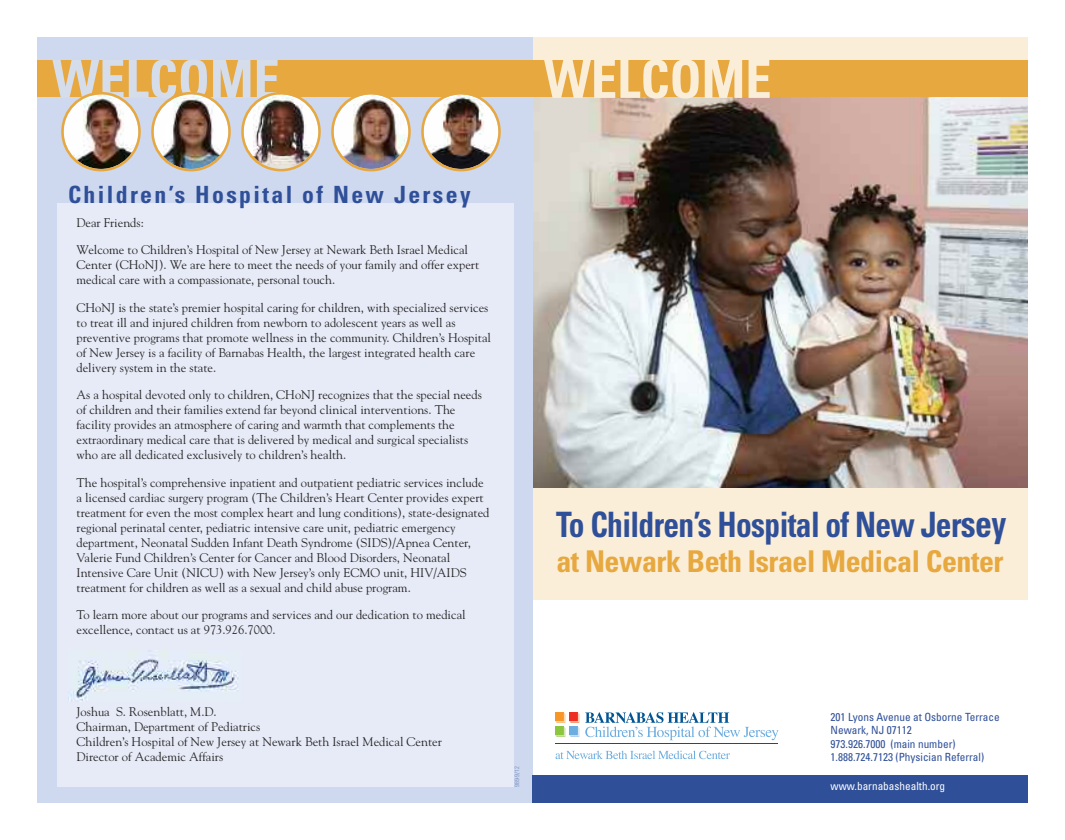
<style>
.page{position:relative;width:1065px;height:840px;background:#fff}
.page>*{position:absolute;margin:0;border:0;box-sizing:border-box;transform-origin:0 0}
.t1{font:700 condensed 52.5px "Univers";color:#d5dcea}
.t2{font:700 condensed 52.5px "Univers";color:#faeed8}
.t3{font:700 condensed 35px "Univers";letter-spacing:-.02em;color:#2f4f98;scale:.9 1}
.t4{font:700 condensed 30px "Univers";letter-spacing:-.015em;color:#e7a83f}
.t5{font:700 condensed 23.75px "Univers";letter-spacing:.1em;color:#2f4f98}
.t6{font:12.5px/15px "Goudy";color:#272627}
.t7{font:condensed 11.25px/13.5px "Univers";color:#2f4f98}
.t8{font:condensed 11.25px "Univers";color:#fff}
.t9{font:300 condensed 6.25px "Univers";color:#6d83b7}
.s1{font-size:37.5px}
</style>
<div class="page">
<div style="left:532px;top:38px;width:496px;height:561px;background:#faeed8"></div>
<img style="left:532px;top:97px;width:496px;height:390px">
<div style="left:38px;top:38px;width:494px;height:764px;background:#ced8ef"></div>
<div style="left:57px;top:204px;width:456px;height:583px;background:#e7ebf7"></div>
<div style="left:38px;top:60px;width:990px;height:37px;background:#e7a83f"></div>
<hr style="left:555px;top:743px;width:223px;height:1px;background:#005595">
<svg style="left:556px;top:751px;width:174px;height:8px"></svg>
<svg style="left:555px;top:712px;width:224px;height:28px"></svg>
<div style="left:532px;top:775px;width:496px;height:27px;background:#2f4f98"></div>
<img style="left:61px;top:94px;width:80px;height:77px">
<img style="left:151px;top:94px;width:80px;height:77px">
<img style="left:241px;top:94px;width:80px;height:77px">
<img style="left:331px;top:94px;width:80px;height:77px">
<img style="left:421px;top:94px;width:80px;height:77px">
<img style="left:68px;top:651px;width:170px;height:51px">
<h1 class="t1" style="left:52px;top:60px;width:229px">WELCOME</h1>
<h1 class="t2" style="left:544px;top:60px;width:229px">WELCOME</h1>
<h3 class="t5" style="left:68px;top:186px;width:404px">Children’s Hospital of New Jersey</h3>
<p class="t6" style="left:77px;top:215px;width:69px">Dear Friends:</p>
<p class="t6" style="left:77px;top:243px;width:404px">Welcome to Children’s Hospital of New Jersey at Newark Beth Israel Medical<br>Center (CHoNJ). We are here to meet the needs of your family and offer expert medical care with a compassionate, personal touch.</p>
<p class="t6" style="left:77px;top:300px;width:416px">CHoNJ is the state’s premier hospital caring for children, with specialized services to treat ill and injured children from newborn to adolescent years as well as preventive programs that promote wellness in the community. Children’s Hospital of New Jersey is a facility of Barnabas Health, the largest integrated health care delivery system in the state.</p>
<p class="t6" style="left:77px;top:388px;width:407px">As a hospital devoted only to children, CHoNJ recognizes that the special needs of children and their families extend far beyond clinical interventions. The facility provides an atmosphere of caring and warmth that complements the extraordinary medical care that is delivered by medical and surgical specialists who are all dedicated exclusively to children’s health.</p>
<p class="t6" style="left:77px;top:475px;width:414px">The hospital’s comprehensive inpatient and outpatient pediatric services include a licensed cardiac surgery program (The Children’s Heart Center provides expert treatment for even the most complex heart and lung conditions), state-designated regional perinatal center, pediatric intensive care unit, pediatric emergency department, Neonatal Sudden Infant Death Syndrome (SIDS)/Apnea Center, Valerie Fund Children’s Center for Cancer and Blood Disorders, Neonatal Intensive Care Unit (NICU) with New Jersey’s only ECMO unit, HIV/AIDS treatment for children as well as a sexual and child abuse program.</p>
<p class="t6" style="left:77px;top:608px;width:391px">To learn more about our programs and services and our dedication to medical excellence, contact us at 973.926.7000.</p>
<p class="t6" style="left:77px;top:704px;width:367px">Joshua S. Rosenblatt, M.D.<br>Chairman, Department of Pediatrics<br>Children’s Hospital of New Jersey at Newark Beth Israel Medical Center Director of Academic Affairs</p>
<p class="t9" style="left:515px;top:787px;width:22px;rotate:-90deg">989-9/12</p>
<h2 class="t3" style="left:556px;top:512px;width:502px">To Children’s Hospital of New Jer<span class="s1">sey</span></h2>
<h3 class="t4" style="left:556px;top:550px;width:449px">at Newark Beth Israel Medical Center</h3>
<p class="t7" style="left:831px;top:711px;width:171px">201 Lyons Avenue at Osborne Terrace<br>Newark, NJ 07112<br>973.926.7000 (main number)<br>1.888.724.7123 (Physician Referral)</p>
<p class="t8" style="left:831px;top:782px;width:116px">www.barnabashealth.org</p>
</div>
